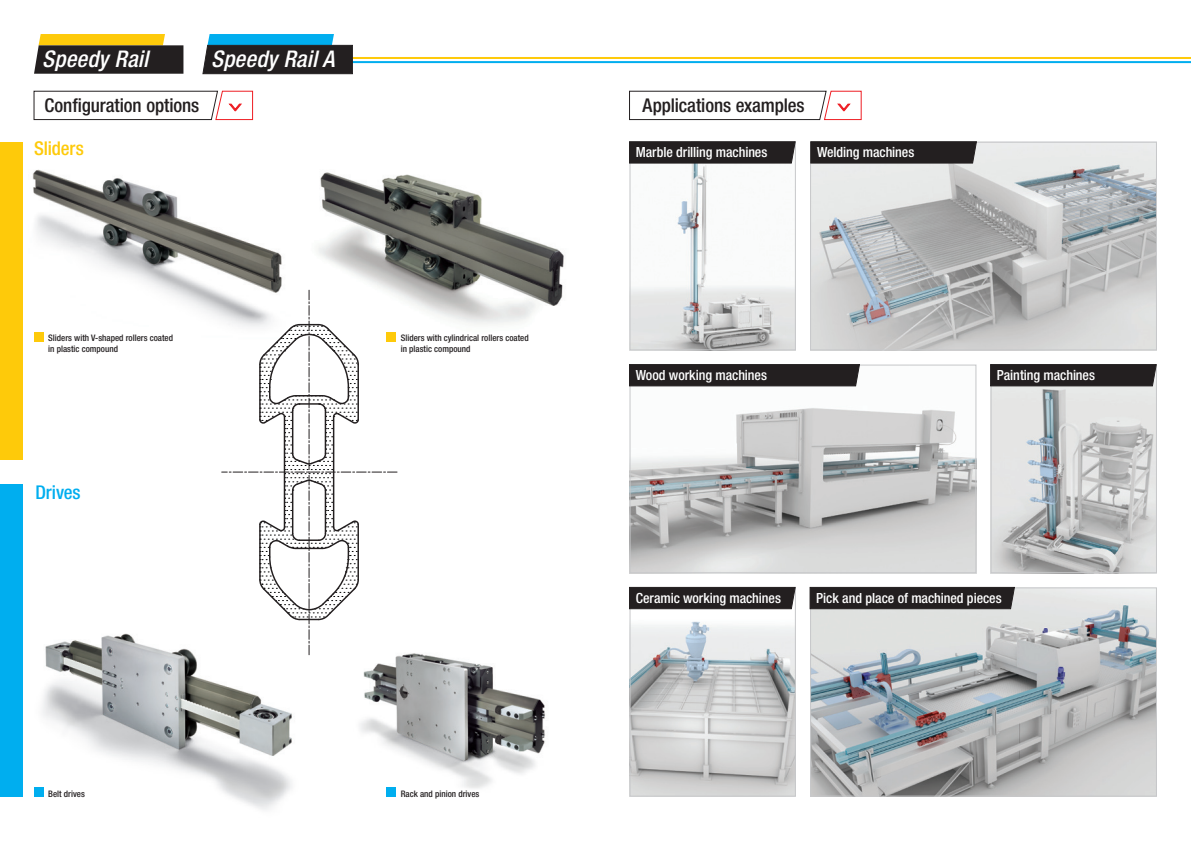
<style>
.page{position:relative;width:1191px;height:842px;background:#fff}
.page>*{position:absolute;margin:0;border:0;box-sizing:border-box;transform-origin:0 0}
.t1{font:italic 500 condensed 23px "Helvetica Neue LT Std";letter-spacing:.01em;color:#fff}
.t2{font:500 condensed 19px "Helvetica Neue LT Std";letter-spacing:-.005em;color:#231f20}
.t3{font:500 condensed 19px "Helvetica Neue LT Std";letter-spacing:-.005em;color:#feca0a}
.t4{font:500 condensed 19px "Helvetica Neue LT Std";letter-spacing:-.005em;color:#00aeef}
.t5{font:500 condensed 14px "Helvetica Neue LT Std";letter-spacing:-.005em;color:#fff}
.t6{font:500 condensed 9px/10.8px "Helvetica Neue LT Std";color:#231f20}
</style>
<div class="page">
<img style="left:32px;top:169px;width:250px;height:173px">
<img style="left:318px;top:172px;width:246px;height:153px">
<img style="left:42px;top:633px;width:250px;height:177px">
<img style="left:812px;top:144px;width:343px;height:204px">
<div style="left:810px;top:142px;width:347px;height:208px;border:1px solid #c7c8ca"></div>
<img style="left:631px;top:163px;width:163px;height:185px">
<div style="left:629px;top:142px;width:167px;height:208px;border:1px solid #c7c8ca"></div>
<hr style="left:227px;top:57px;width:964px;height:2px;background:#feca0a">
<hr style="left:218px;top:61px;width:973px;height:2px;background:#00aeef">
<svg style="left:34px;top:34px;width:149px;height:40px;background:#65562a"></svg>
<svg style="left:203px;top:34px;width:150px;height:40px;background:#274c5b"></svg>
<div style="left:34px;top:332px;width:10px;height:9px;background:#feca0a"></div>
<div style="left:34px;top:787px;width:10px;height:10px;background:#00aeef"></div>
<img style="left:360px;top:653px;width:185px;height:136px">
<div style="left:0;top:142px;width:23px;height:317px;background:#feca0a"></div>
<div style="left:0;top:485px;width:23px;height:312px;background:#00aeef"></div>
<svg style="left:222px;top:289px;width:175px;height:366px"></svg>
<hr style="left:357px;top:524px;width:2px;height:56px;background:#231f20">
<div style="left:386px;top:787px;width:10px;height:10px;background:#00aeef"></div>
<img style="left:812px;top:589px;width:343px;height:206px">
<div style="left:810px;top:587px;width:347px;height:210px;border:1px solid #c7c8ca"></div>
<img style="left:631px;top:367px;width:343px;height:204px">
<div style="left:629px;top:365px;width:347px;height:208px;border:1px solid #c7c8ca"></div>
<img style="left:631px;top:609px;width:163px;height:186px">
<div style="left:629px;top:587px;width:167px;height:210px;border:1px solid #c7c8ca"></div>
<img style="left:992px;top:386px;width:163px;height:185px">
<div style="left:990px;top:365px;width:167px;height:208px;border:1px solid #c7c8ca"></div>
<svg style="left:629px;top:90px;width:233px;height:31px"></svg>
<div style="left:629px;top:141px;width:166px;height:22px;background:#231f20"></div>
<div style="left:810px;top:141px;width:166px;height:22px;background:#231f20"></div>
<div style="left:629px;top:587px;width:166px;height:22px;background:#231f20"></div>
<div style="left:990px;top:364px;width:166px;height:22px;background:#231f20"></div>
<div style="left:629px;top:364px;width:230px;height:22px;background:#231f20"></div>
<div style="left:810px;top:587px;width:204px;height:22px;background:#231f20"></div>
<svg style="left:33px;top:90px;width:220px;height:31px"></svg>
<h1 class="t1" style="left:42px;top:45px;width:108px">Speedy Rail</h1>
<h1 class="t1" style="left:211px;top:45px;width:125px">Speedy Rail A</h1>
<h2 class="t2" style="left:44px;top:94px;width:156px">Configuration options</h2>
<h2 class="t2" style="left:642px;top:94px;width:164px">Applications examples</h2>
<h3 class="t5" style="left:636px;top:144px;width:133px">Marble drilling machines</h3>
<h2 class="t3" style="left:34px;top:137px;width:51px">Sliders</h2>
<h3 class="t5" style="left:817px;top:144px;width:99px">Welding machines</h3>
<p class="t6" style="left:48px;top:332px;width:126px">Sliders with V-shaped rollers coated in plastic compound</p>
<p class="t6" style="left:401px;top:332px;width:129px">Sliders with cylindrical rollers coated in plastic compound</p>
<h2 class="t4" style="left:35px;top:481px;width:47px">Drives</h2>
<p class="t6" style="left:48px;top:789px;width:38px">Belt drives</p>
<p class="t6" style="left:401px;top:789px;width:80px">Rack and pinion drives</p>
<h3 class="t5" style="left:636px;top:367px;width:133px">Wood working machines</h3>
<h3 class="t5" style="left:996px;top:367px;width:100px">Painting machines</h3>
<h3 class="t5" style="left:636px;top:590px;width:147px">Ceramic working machines</h3>
<h3 class="t5" style="left:816px;top:590px;width:187px">Pick and place of machined pieces</h3>
</div>
